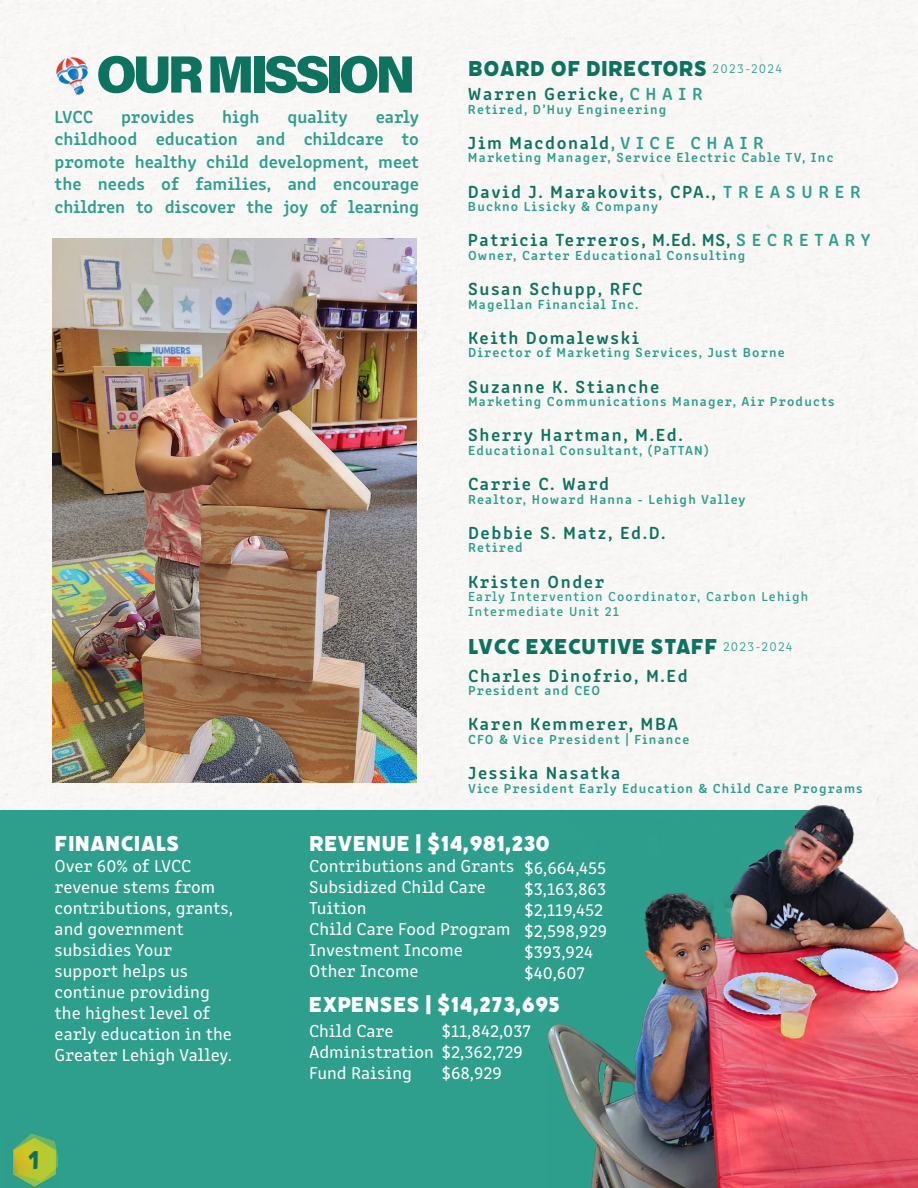
<style>
.page{position:relative;width:918px;height:1188px;background:#fff}
.page>*{position:absolute;margin:0;border:0;box-sizing:border-box;transform-origin:0 0}
.t1{font:52.5px "Acumin Variable Concept";letter-spacing:-.085em;color:#0d735e}
.t2{font:25.5px "Tomarik Brush";color:#0d735e}
.t3{font:24px "Filicudi Solid";letter-spacing:.005em;color:#0d735e}
.t4{font:24px "Filicudi Solid";letter-spacing:.005em;color:#fff}
.t5{font:18px/21px "Clone Rounded";color:#fff}
.t6{font:600 18px "Clone Rounded";letter-spacing:.09em;color:#0d735e}
.t7{font:600 18px/22.5px "Clone Rounded";letter-spacing:-.01em;color:#2e9f8d;text-align:justify}
.t8{font:600 13.5px "Clone Rounded";letter-spacing:.09em;color:#2e9f8d}
.t9{font:13.5px/15px "Clone Rounded Me";letter-spacing:.09em;color:#2e9f8d}
.s1{font-family:"Clone Rounded";font-weight:300;font-size:13.5px;color:#2e9f8d}
.s2{color:#2e9f8d}
</style>
<div class="page">
<div style="left:0;top:0;width:918px;height:810px;background:#f8f7f5"></div>
<img style="left:53px;top:239px;width:363px;height:544px">
<div style="left:0;top:810px;width:814px;height:378px;background:#2e9f8d"></div>
<img style="left:53px;top:57px;width:38px;height:38px">
<img style="left:473px;top:784px;width:445px;height:404px">
<img style="left:13px;top:1134px;width:45px;height:53px">
<hr style="left:917px;top:0;width:1px;height:88px;background:#fffebe">
<h1 class="t1" style="left:96px;top:38px;width:321px">OUR MISSION</h1>
<h3 class="t7" style="left:55px;top:104px;width:40px">LVCC</h3>
<h3 class="t7" style="left:121px;top:104px;width:75px">provides</h3>
<h3 class="t7" style="left:222px;top:104px;width:39px">high</h3>
<h3 class="t7" style="left:287px;top:104px;width:62px">quality</h3>
<h3 class="t7" style="left:55px;top:104px;width:366px;text-indent:321px">early childhood education and childcare to promote healthy child development, meet the needs of families, and encourage children to discover the joy of learning</h3>
<h3 class="t3" style="left:468px;top:54px;width:316px">BOARD OF DIRECTORS <span class="s1">2023-2024</span></h3>
<h3 class="t6" style="left:468px;top:80px;width:236px">Warren Gericke<span class="s2">, C H A I R</span></h3>
<p class="t8" style="left:468px;top:98px;width:200px">Retired, D’Huy Engineering</p>
<h3 class="t6" style="left:468px;top:129px;width:297px">Jim Macdonald<span class="s2">, V I C E C H A I R</span></h3>
<p class="t8" style="left:468px;top:147px;width:367px">Marketing Manager, Service Electric Cable TV, Inc</p>
<h3 class="t6" style="left:468px;top:177px;width:394px">David J. Marakovits, CPA., <span class="s2">T R E A S U R E R</span></h3>
<p class="t8" style="left:468px;top:196px;width:191px">Buckno Lisicky &amp; Company</p>
<h3 class="t6" style="left:468px;top:226px;width:404px">Patricia Terreros, M.Ed. MS, <span class="s2">S E C R E T A R Y</span></h3>
<p class="t8" style="left:468px;top:245px;width:279px">Owner, Carter Educational Consulting</p>
<h3 class="t6" style="left:468px;top:275px;width:176px">Susan Schupp, RFC</h3>
<p class="t8" style="left:468px;top:293px;width:172px">Magellan Financial Inc.</p>
<h3 class="t6" style="left:468px;top:324px;width:173px">Keith Domalewski</h3>
<p class="t8" style="left:468px;top:342px;width:318px">Director of Marketing Services, Just Borne</p>
<h3 class="t6" style="left:468px;top:372px;width:193px">Suzanne K. Stianche</h3>
<p class="t8" style="left:468px;top:391px;width:368px">Marketing Communications Manager, Air Products</p>
<h3 class="t6" style="left:468px;top:421px;width:216px">Sherry Hartman, M.Ed.</h3>
<p class="t8" style="left:468px;top:440px;width:242px">Educational Consultant, (PaTTAN)</p>
<h3 class="t6" style="left:468px;top:470px;width:143px">Carrie C. Ward</h3>
<p class="t8" style="left:468px;top:488px;width:279px">Realtor, Howard Hanna - Lehigh Valley</p>
<h3 class="t6" style="left:468px;top:519px;width:199px">Debbie S. Matz, Ed.D.</h3>
<p class="t8" style="left:468px;top:537px;width:56px">Retired</p>
<h3 class="t6" style="left:468px;top:567px;width:138px">Kristen Onder</h3>
<p class="t9" style="left:468px;top:588px;width:342px">Early Intervention Coordinator, Carbon Lehigh<br>Intermediate Unit 21</p>
<h3 class="t3" style="left:468px;top:632px;width:326px">LVCC EXECUTIVE STAFF <span class="s1">2023-2024</span></h3>
<h3 class="t6" style="left:468px;top:661px;width:221px">Charles Dinofrio, M.Ed</h3>
<p class="t8" style="left:468px;top:680px;width:134px">President and CEO</p>
<h3 class="t6" style="left:468px;top:710px;width:211px">Karen Kemmerer, MBA</h3>
<p class="t8" style="left:468px;top:729px;width:223px">CFO &amp; Vice President | Finance</p>
<h3 class="t6" style="left:468px;top:759px;width:154px">Jessika Nasatka</h3>
<p class="t8" style="left:468px;top:777px;width:396px">Vice President Early Education &amp; Child Care Programs</p>
<h3 class="t4" style="left:55px;top:829px;width:126px">FINANCIALS</h3>
<h3 class="t4" style="left:309px;top:829px;width:243px">REVENUE | $14,981,230</h3>
<h3 class="t5" style="left:309px;top:854px;width:207px">Contributions and Grants<br>Subsidized Child Care<br>Tuition<br>Child Care Food Program<br>Investment Income<br>Other Income</h3>
<h3 class="t5" style="left:525px;top:856px;width:84px">$6,664,455 $3,163,863 $2,119,452 $2,598,929 $393,924 $40,607</h3>
<h3 class="t4" style="left:309px;top:990px;width:253px">EXPENSES | $14,273,695</h3>
<h3 class="t5" style="left:309px;top:1019px;width:215px">Child Care<br>Administration $2,362,729<br>Fund Raising</h3>
<h3 class="t5" style="left:55px;top:854px;width:180px">Over 60% of LVCC revenue stems from contributions, grants, and government subsidies Your support helps us continue providing the highest level of early education in the<br>Greater Lehigh Valley.</h3>
<h3 class="t5" style="left:442px;top:1019px;width:91px">$11,842,037</h3>
<h3 class="t5" style="left:442px;top:1061px;width:62px">$68,929</h3>
<h2 class="t2" style="left:29px;top:1137px;width:12px">1</h2>
</div>
